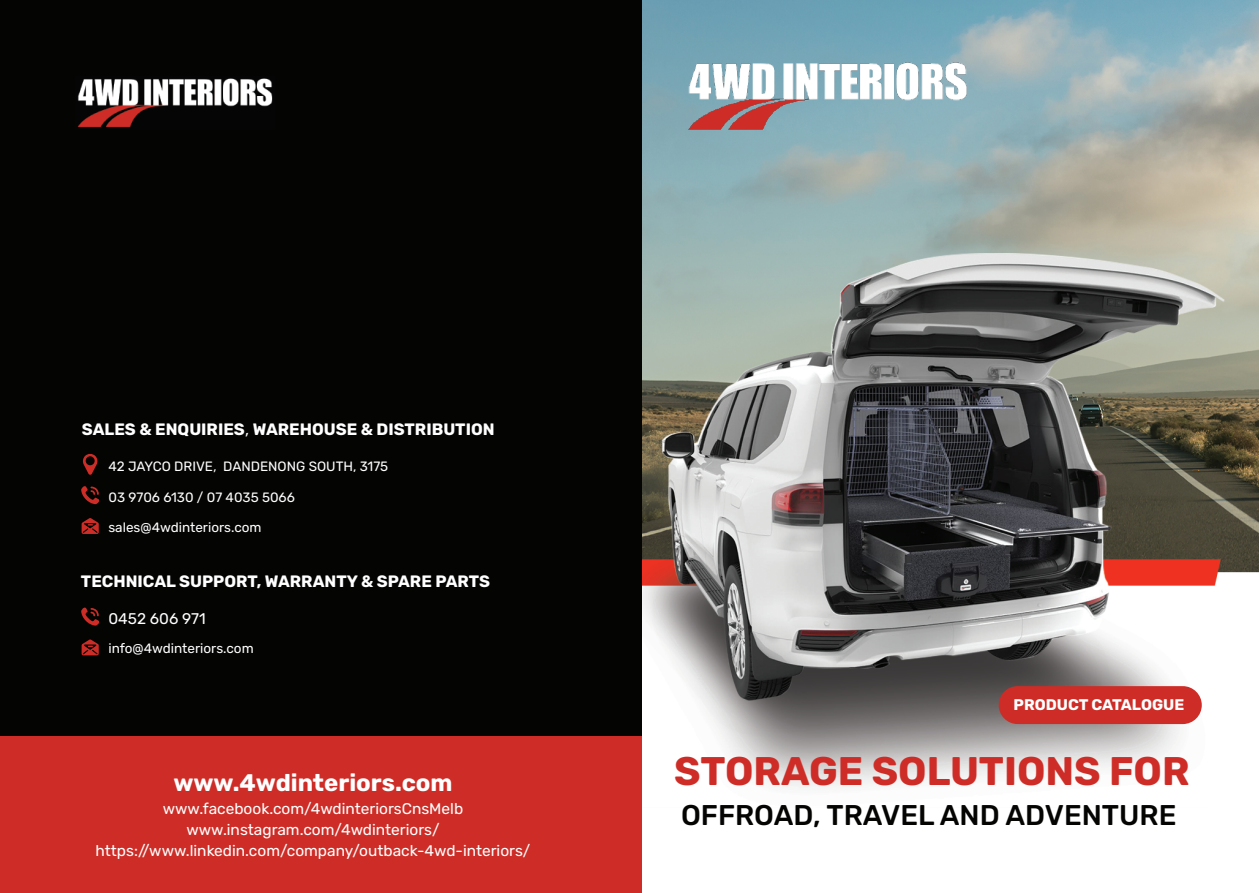
<style>
.page{position:relative;width:1259px;height:893px;background:#fff}
.page>*{position:absolute;margin:0;border:0;box-sizing:border-box;transform-origin:0 0}
.t1{font:700 39.9px "Rubik";color:#ce2d27}
.t2{font:500 28.5px "Rubik";color:#040503}
.t3{font:700 24px "Rubik";color:#fff}
.t4{font:700 16.5px "Rubik";color:#fff}
.t5{font:15.45px/21px "Rubik";color:#fff;text-align:center}
.t6{font:700 15.45px "Rubik";color:#fff}
.t7{font:13.5px/29.4px "Rubik";color:#fff}
.s1{font-family:"Koz Go Pr 6 N";font-weight:400}
.s2{font-family:"Koz Go Pr 6 N"}
</style>
<div class="page">
<img style="left:641px;top:0;width:618px;height:807px">
<div style="left:0;top:0;width:641px;height:893px;background:#040503"></div>
<div style="left:0;top:736px;width:641px;height:157px;background:#ce2d27"></div>
<svg style="left:82px;top:518px;width:17px;height:16px"></svg>
<svg style="left:81px;top:486px;width:18px;height:18px"></svg>
<div style="left:998px;top:686px;width:203px;height:38px;background:#ce2d27;border-radius:19px"></div>
<svg style="left:82px;top:454px;width:16px;height:21px"></svg>
<svg style="left:82px;top:639px;width:17px;height:16px"></svg>
<svg style="left:81px;top:607px;width:18px;height:19px"></svg>
<img style="left:77px;top:78px;width:196px;height:49px">
<img style="left:688px;top:62px;width:278px;height:68px">
<p class="t4" style="left:82px;top:420px;width:414px">SALES &amp; ENQUIRIES<span class="s1">，</span>WAREHOUSE &amp; DISTRIBUTION</p>
<p class="t7" style="left:108px;top:452px;width:281px">42 JAYCO DRIVE<span class="s2">，</span>DANDENONG SOUTH, 3175</p>
<p class="t7" style="left:108px;top:483px;width:188px">03 9706 6130 / 07 4035 5066 sales@4wdinteriors.com</p>
<p class="t4" style="left:81px;top:571px;width:411px">TECHNICAL SUPPORT, WARRANTY &amp; SPARE PARTS</p>
<p class="t5" style="left:108px;top:608px;width:99px">0452 606 971</p>
<p class="t7" style="left:108px;top:634px;width:147px">info@4wdinteriors.com</p>
<p class="t6" style="left:1013px;top:696px;width:172px">PRODUCT CATALOGUE</p>
<h1 class="t1" style="left:674px;top:747px;width:517px">STORAGE SOLUTIONS FOR</h1>
<h3 class="t3" style="left:173px;top:769px;width:281px">www.4wdinteriors.com</h3>
<p class="t5" style="left:96px;top:798px;width:436px">www.facebook.com/4wdinteriorsCnsMelb www.instagram.com/4wdinteriors/ https://www.linkedin.com/company/outback-4wd-interiors/</p>
<h2 class="t2" style="left:681px;top:798px;width:497px">OFFROAD, TRAVEL AND ADVENTURE</h2>
</div>
